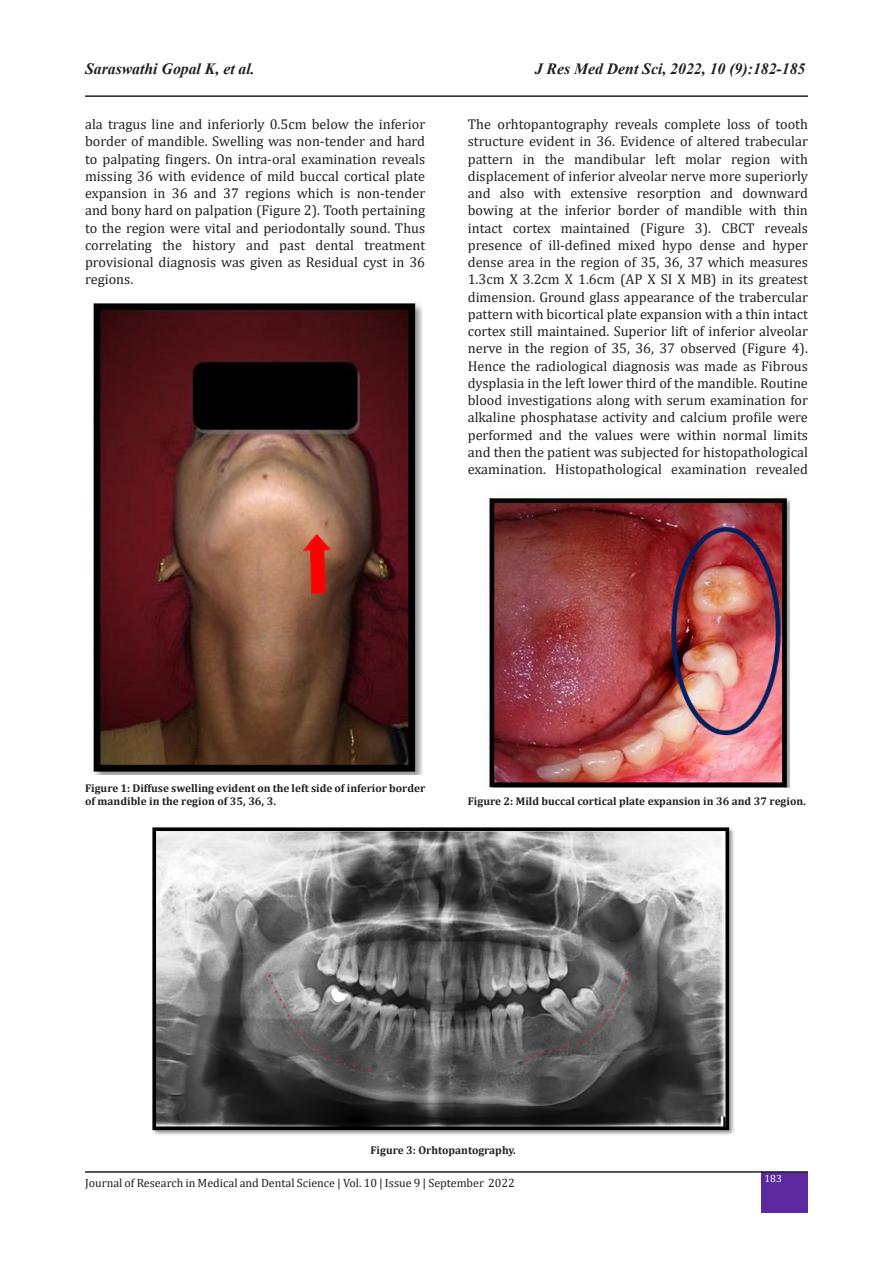
<style>
.page{position:relative;width:893px;height:1263px;background:#fff}
.page>*{position:absolute;margin:0;border:0;box-sizing:border-box;transform-origin:0 0}
.t1{font:italic 700 15.75px "Times New Roman";color:#231f20}
.bd{font:14.25px/17.2px "Cambria";color:#231f20;text-align:justify}
.t2{font:12px "Cambria";color:#231f20}
.bd-2{font:700 11.25px/12.8px "Cambria";color:#231f20}
.t3{font:10.5px "Cambria";color:#fff}
.s1{font-family:"Times New Roman"}
</style>
<div class="page">
<hr style="left:85px;top:95px;width:723px;height:2px;background:#231f20">
<div style="left:762px;top:1172px;width:46px;height:41px;background:#5b289f"></div>
<hr style="left:85px;top:1171px;width:723px;height:2px;background:#231f20">
<img style="left:92px;top:302px;width:330px;height:473px">
<img style="left:488px;top:497px;width:301px;height:290px">
<img style="left:152px;top:827px;width:582px;height:308px">
<p class="t1" style="left:85px;top:58px;width:171px">Saraswathi Gopal K, et al.</p>
<p class="t1" style="left:535px;top:58px;width:272px">J Res Med Dent Sci, 2022, 10 (9):182-185</p>
<p class="bd" style="left:85px;top:115px;width:342px">ala tragus line and inferiorly 0.5cm below the inferior border of mandible. Swelling was non-tender and hard to palpating fingers. On intra-oral examination reveals missing 36 with evidence of mild buccal cortical plate expansion in 36 and 37 regions which is non-tender and bony hard on palpation (Figure 2). Tooth pertaining to the region were vital and periodontally sound. Thus correlating the history and past dental treatment provisional diagnosis was given as Residual cyst in 36 regions.</p>
<p class="bd" style="left:468px;top:115px;width:342px">The orhtopantography reveals complete loss of tooth structure evident in 36. Evidence of altered trabecular pattern in the mandibular left molar region with displacement of inferior alveolar nerve more superiorly and also with extensive resorption and downward bowing at the inferior border of mandible with thin intact cortex maintained (Figure 3). CBCT reveals presence of ill-defined mixed hypo dense and hyper dense area in the region of 35, 36, 37 which measures 1.3cm X 3.2cm X 1.6cm (AP X SI X MB) in its greatest dimension. Ground glass appearance of the trabercular pattern with bicortical plate expansion with a thin intact cortex still maintained. Superior lift of inferior alveolar nerve in the region of 35, 36, 37 observed (Figure 4).<br>Hence the radiological diagnosis was made as Fibrous dysplasia in the left lower third of the mandible. Routine blood investigations along with serum examination for alkaline phosphatase activity and calcium profile were performed and the values were within normal limits and then the patient was subjected for histopathological examination. Histopathological examination revealed</p>
<p class="bd-2" style="left:85px;top:781px;width:342px">Figure 1: Diffuse swelling evident on the left side of inferior border of mandible in the region of 35, 36, 3.</p>
<p class="bd-2" style="left:468px;top:794px;width:340px">Figure 2: Mild buccal cortical plate expansion in 36 and 37 region<span class="s1">.</span></p>
<p class="bd-2" style="left:370px;top:1144px;width:147px">Figure 3: Orhtopantography.</p>
<p class="t2" style="left:85px;top:1176px;width:431px">Journal of Research in Medical and Dental Science | Vol. 10 | Issue 9 | September 2022</p>
<p class="t3" style="left:764px;top:1172px;width:19px">183</p>
</div>
